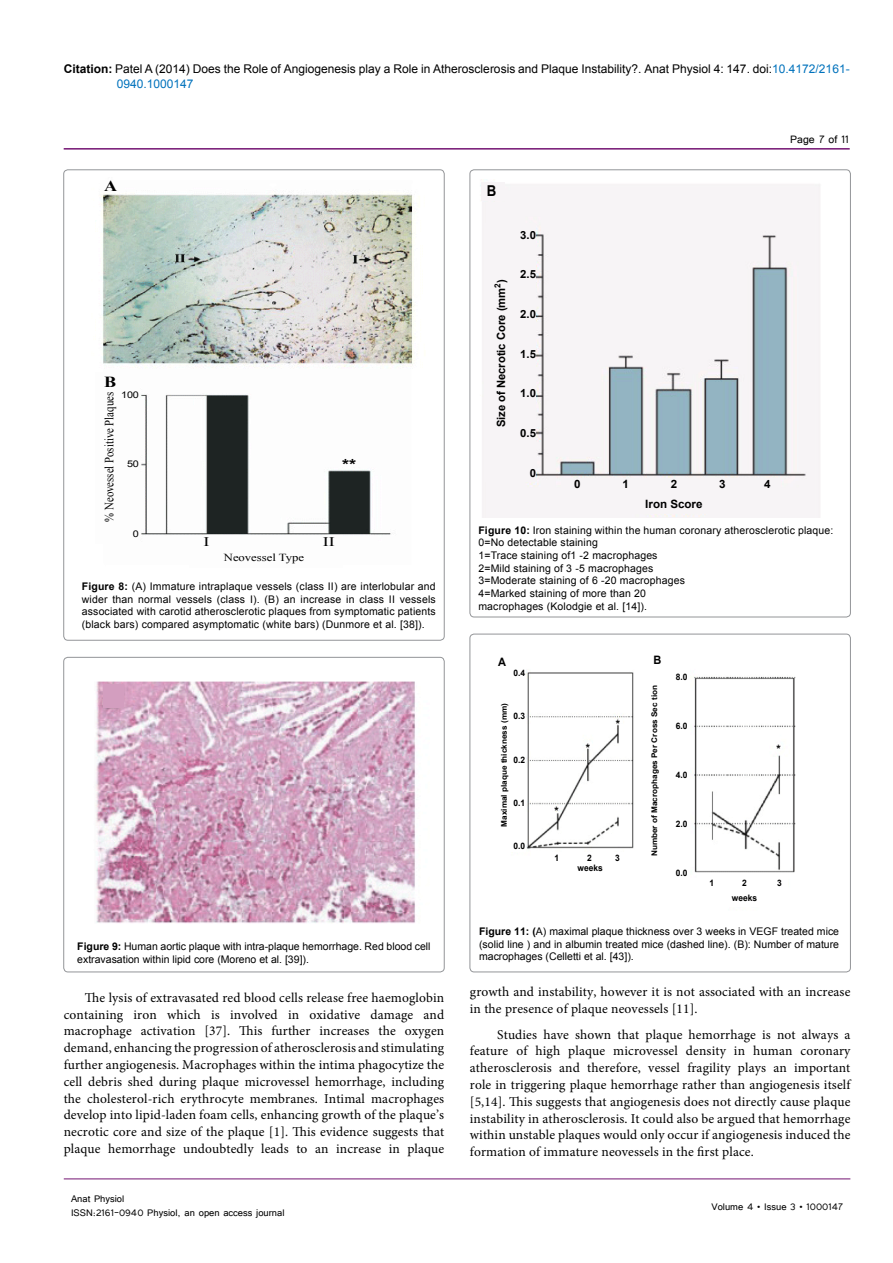
<style>
.page{position:relative;width:893px;height:1263px;background:#fff}
.page>*{position:absolute;margin:0;border:0;box-sizing:border-box;transform-origin:0 0}
.t1{font:700 15.3px "Times New Roman";color:#000;scale:1.18 1}
.t2{font:700 15.3px "Arial";color:#000;scale:1.18 1}
.t3{font:700 15px "Arial";color:#000;scale:.88 1}
.t4{font:13.5px/16.8px "Minion Pro";letter-spacing:.01em;color:#000;text-align:justify}
.t5{font:13.5px "Tunga";color:#000}
.t6{font:13.05px "Times New Roman";color:#000;scale:1.38 1}
.t7{font:12.6px "Times New Roman";color:#000;scale:.85 1}
.t8{font:12px/15px "Arial";color:#000}
.t9{font:12px/14.4px "Tunga";color:#000}
.t10{font:700 11.55px "Arial";color:#000;scale:.95 1}
.t11{font:700 11.4px "Arial";color:#000}
.t12{font:700 11.25px "Arial";color:#000}
.t13{font:10.8px "Times New Roman";color:#000;scale:1.18 1}
.t14{font:10.5px/12.6px "Arial";letter-spacing:.015em;color:#000;text-align:justify}
.t15{font:9.15px "Arial";color:#000;scale:1.18 1}
.t16{font:700 8.85px "Arial";color:#000;scale:.95 1}
.t17{font:700 7.8px "Arial";color:#000;scale:1.06 1}
.s1{font-weight:700}
.s2{color:#0072bc}
</style>
<div class="page">
<hr style="left:64px;top:148px;width:786px;height:2px;background:#741472">
<hr style="left:64px;top:1179px;width:786px;height:1px;background:#741472">
<img style="left:101px;top:194px;width:313px;height:341px">
<div style="left:96px;top:372px;width:44px;height:172px;background:#fdfdfd"></div>
<div style="left:333px;top:454px;width:31px;height:12px;background:#fdfdfd"></div>
<div style="left:64px;top:657px;width:380px;height:315px;border:1px solid #939598;border-radius:4px"></div>
<img style="left:95px;top:681px;width:321px;height:243px">
<div style="left:103px;top:684px;width:21px;height:24px;background:#d39ebf"></div>
<img style="left:480px;top:182px;width:340px;height:336px">
<div style="left:482px;top:182px;width:23px;height:19px;background:#f7f4f6"></div>
<div style="left:485px;top:223px;width:51px;height:258px;background:#f7f4f6"></div>
<div style="left:561px;top:478px;width:220px;height:35px;background:#f7f4f6"></div>
<img style="left:526px;top:672px;width:270px;height:201px">
<svg style="left:773px;top:742px;width:10px;height:8px"></svg>
<svg style="left:552px;top:806px;width:8px;height:5px"></svg>
<svg style="left:584px;top:741px;width:8px;height:7px"></svg>
<svg style="left:612px;top:718px;width:11px;height:6px"></svg>
<div style="left:547px;top:852px;width:84px;height:27px;background:#fff"></div>
<div style="left:642px;top:649px;width:48px;height:237px;background:#fff"></div>
<div style="left:470px;top:634px;width:380px;height:338px;border:1px solid #939598;border-radius:4px"></div>
<p class="t8" style="left:117px;top:61px;width:734px;text-indent:-53px"><span class="s1">Citation:</span> Patel A (2014) Does the Role of Angiogenesis play a Role in Atherosclerosis and Plaque Instability?. Anat Physiol 4: 147. doi:<span class="s2">10.4172/2161-<br>0940.1000147</span></p>
<p class="t1" style="left:104px;top:176px;width:13px">A</p>
<p class="t1" style="left:104px;top:372px;width:12px">B</p>
<p class="t15" style="left:121px;top:389px;width:16px">100</p>
<p class="t7" style="left:101px;top:521px;width:154px;rotate:-90deg">% Neovessel Positive Plaques</p>
<p class="t15" style="left:127px;top:458px;width:12px">50</p>
<p class="t2" style="left:342px;top:454px;width:13px">**</p>
<p class="t15" style="left:133px;top:528px;width:7px">0</p>
<p class="t6" style="left:204px;top:533px;width:6px">I</p>
<p class="t6" style="left:323px;top:533px;width:10px">II</p>
<p class="t13" style="left:224px;top:550px;width:69px">Neovessel Type</p>
<p class="t14" style="left:82px;top:580px;width:355px"><span class="s1">Figure 8:</span> (A) Immature intraplaque vessels (class II) are interlobular and wider than normal vessels (class I). (B) an increase in class II vessels associated with carotid atherosclerotic plaques from symptomatic patients (black bars) compared asymptomatic (white bars) (Dunmore et al. [38]).</p>
<p class="t14" style="left:77px;top:940px;width:355px"><span class="s1">Figure 9:</span> Human aortic plaque with intra-plaque hemorrhage. Red blood cell extravasation within lipid core (Moreno et al. [39]).</p>
<p class="t3" style="left:487px;top:180px;width:12px">B</p>
<p class="t11" style="left:494px;top:427px;width:149px;rotate:-90deg">Size of Necrotic Core (mm<sup>2</sup>)</p>
<p class="t12" style="left:520px;top:227px;width:17px">3.0</p>
<p class="t12" style="left:520px;top:267px;width:17px">2.5</p>
<p class="t12" style="left:520px;top:307px;width:17px">2.0</p>
<p class="t12" style="left:520px;top:346px;width:17px">1.5</p>
<p class="t12" style="left:520px;top:386px;width:17px">1.0</p>
<p class="t12" style="left:520px;top:426px;width:17px">0.5</p>
<p class="t12" style="left:530px;top:465px;width:8px">0</p>
<p class="t5" style="left:790px;top:131px;width:60px">Page 7 of 11</p>
<p class="t11" style="left:574px;top:476px;width:8px">0</p>
<p class="t11" style="left:622px;top:476px;width:8px">1</p>
<p class="t11" style="left:671px;top:476px;width:8px">2</p>
<p class="t11" style="left:719px;top:476px;width:8px">3</p>
<p class="t11" style="left:764px;top:476px;width:8px">4</p>
<p class="t11" style="left:645px;top:497px;width:59px">Iron Score</p>
<p class="t14" style="left:478px;top:524px;width:356px;text-align:left"><span class="s1">Figure 10:</span> Iron staining within the human coronary atherosclerotic plaque:<br>0=No detectable staining<br>1=Trace staining of1 -2 macrophages<br>2=Mild staining of 3 -5 macrophages<br>3=Moderate staining of 6 -20 macrophages<br>4=Marked staining of more than 20<br>macrophages (Kolodgie et al. [14]).</p>
<p class="t10" style="left:498px;top:654px;width:10px">A</p>
<p class="t10" style="left:653px;top:652px;width:10px">B</p>
<p class="t16" style="left:513px;top:667px;width:14px">0.4</p>
<p class="t16" style="left:513px;top:710px;width:14px">0.3</p>
<p class="t16" style="left:513px;top:754px;width:14px">0.2</p>
<p class="t16" style="left:513px;top:797px;width:14px">0.1</p>
<p class="t16" style="left:513px;top:840px;width:14px">0.0</p>
<p class="t17" style="left:499px;top:826px;width:118px;rotate:-90deg">Maximal plaque thickness (mm)</p>
<p class="t10" style="left:554px;top:803px;width:6px">*</p>
<p class="t10" style="left:586px;top:740px;width:6px">*</p>
<p class="t10" style="left:616px;top:716px;width:6px">*</p>
<p class="t16" style="left:554px;top:852px;width:6px">1</p>
<p class="t16" style="left:587px;top:852px;width:6px">2</p>
<p class="t16" style="left:615px;top:852px;width:6px">3</p>
<p class="t16" style="left:577px;top:862px;width:28px">weeks</p>
<p class="t17" style="left:649px;top:856px;width:163px;rotate:-90deg">Number of Macrophages Per Cross Sec tion</p>
<p class="t16" style="left:676px;top:671px;width:14px">8.0</p>
<p class="t16" style="left:676px;top:720px;width:14px">6.0</p>
<p class="t16" style="left:676px;top:769px;width:14px">4.0</p>
<p class="t16" style="left:676px;top:818px;width:14px">2.0</p>
<p class="t16" style="left:676px;top:867px;width:14px">0.0</p>
<p class="t10" style="left:776px;top:741px;width:6px">*</p>
<p class="t16" style="left:709px;top:876px;width:6px">1</p>
<p class="t16" style="left:742px;top:876px;width:6px">2</p>
<p class="t16" style="left:777px;top:876px;width:6px">3</p>
<p class="t16" style="left:732px;top:892px;width:28px">weeks</p>
<p class="t14" style="left:479px;top:925px;width:362px"><span class="s1">Figure 11: (</span>A) maximal plaque thickness over 3 weeks in VEGF treated mice (solid line ) and in albumin treated mice (dashed line). (B): Number of mature macrophages (Celletti et al. [43]).</p>
<p class="t4" style="left:64px;top:989px;width:382px;text-indent:21px">The lysis of extravasated red blood cells release free haemoglobin containing iron which is involved in oxidative damage and macrophage activation [37]. This further increases the oxygen demand, enhancing the progression of atherosclerosis and stimulating further angiogenesis. Macrophages within the intima phagocytize the cell debris shed during plaque microvessel hemorrhage, including the cholesterol-rich erythrocyte membranes. Intimal macrophages develop into lipid-laden foam cells, enhancing growth of the plaque’s necrotic core and size of the plaque [1]. This evidence suggests that plaque hemorrhage undoubtedly leads to an increase in plaque</p>
<p class="t4" style="left:470px;top:984px;width:382px">growth and instability, however it is not associated with an increase in the presence of plaque neovessels [11].</p>
<p class="t4" style="left:470px;top:1026px;width:382px;text-indent:27px">Studies have shown that plaque hemorrhage is not always a feature of high plaque microvessel density in human coronary atherosclerosis and therefore, vessel fragility plays an important role in triggering plaque hemorrhage rather than angiogenesis itself [5,14]. This suggests that angiogenesis does not directly cause plaque instability in atherosclerosis. It could also be argued that hemorrhage within unstable plaques would only occur if angiogenesis induced the formation of immature neovessels in the first place.</p>
<p class="t9" style="left:71px;top:1190px;width:215px">Anat Physiol<br>ISSN:2161-0940 Physiol, an open access journal</p>
<p class="t9" style="left:711px;top:1199px;width:133px">Volume 4 • Issue 3 • 1000147</p>
</div>
